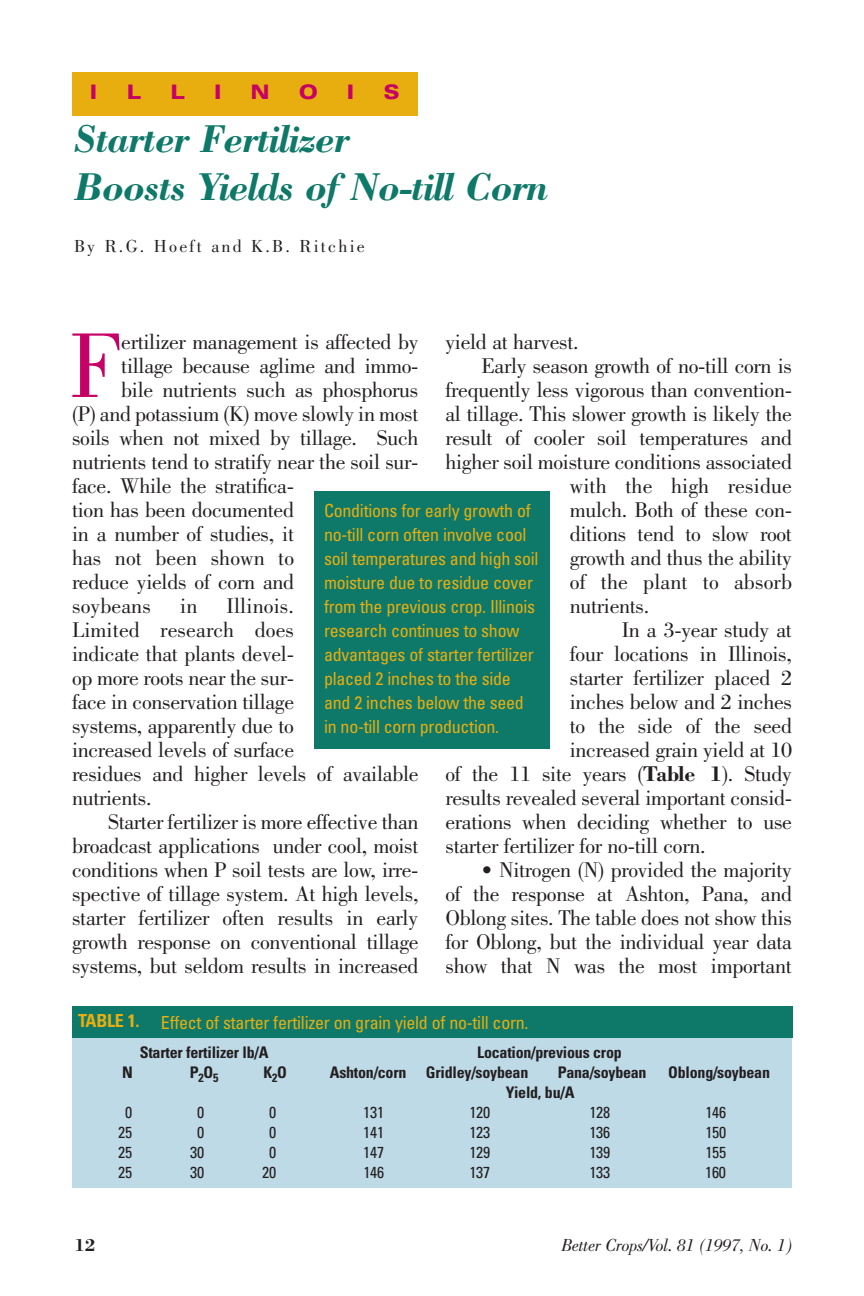
<style>
.page{position:relative;width:864px;height:1296px;background:#fff}
.page>*{position:absolute;margin:0;border:0;box-sizing:border-box;transform-origin:0 0}
.t1{font:95px "Bodoni";color:#c70266}
.t2{font:italic 700 40px/48px "Bodoni";letter-spacing:-.03em;color:#0e7969}
.t3{font:22px/24px "Bodoni";letter-spacing:-.015em;color:#231f20;text-align:justify}
.t4{font:22px "Bodoni";letter-spacing:.005em;color:#231f20}
.t5{font:900 expanded 20px "Univers";color:#c70266}
.t6{font:condensed 18px/24px "Univers";letter-spacing:-.015em;color:#e8ae0f}
.t7{font:italic 18px "Bodoni";letter-spacing:-.015em;color:#231f20}
.t8{font:18px "Bodoni";letter-spacing:.125em;color:#231f20}
.t9{font:700 18px "Bodoni";color:#231f20}
.t10{font:700 condensed 16px "Univers";letter-spacing:-.015em;color:#231f20}
.t11{font:condensed 16px "Univers";letter-spacing:-.015em;color:#231f20}
.s1{font-weight:700}
</style>
<div class="page">
<div style="left:72px;top:72px;width:346px;height:43px;background:#e8ae0f"></div>
<div style="left:314px;top:491px;width:236px;height:258px;background:#0e7969"></div>
<div style="left:72px;top:1006px;width:720px;height:32px;background:#0e7969"></div>
<div style="left:72px;top:1038px;width:720px;height:150px;background:#bedae7"></div>
<p class="t5" style="left:90px;top:84px;width:9px">I</p>
<p class="t5" style="left:126px;top:84px;width:16px">L</p>
<p class="t5" style="left:170px;top:84px;width:16px">L</p>
<p class="t5" style="left:214px;top:84px;width:9px">I</p>
<p class="t5" style="left:250px;top:84px;width:21px">N</p>
<p class="t5" style="left:299px;top:84px;width:21px">O</p>
<p class="t5" style="left:347px;top:84px;width:9px">I</p>
<p class="t5" style="left:383px;top:84px;width:18px">S</p>
<h2 class="t2" style="left:74px;top:119px;width:476px">Starter Fertilizer<br>Boosts Yields of No-till Corn</h2>
<p class="t8" style="left:74px;top:239px;width:292px">By R.G. Hoeft and K.B. Ritchie</p>
<h1 class="t1" style="left:69px;top:331px;width:54px">F</h1>
<p class="t3" style="left:121px;top:332px;width:299px">ertilizer management is affected by</p>
<p class="t3" style="left:446px;top:332px;width:135px">yield at harvest.</p>
<p class="t3" style="left:482px;top:356px;width:312px">Early season growth of no-till corn is</p>
<p class="t3" style="left:446px;top:380px;width:348px">frequently less vigorous than convention-</p>
<p class="t3" style="left:446px;top:404px;width:348px">al tillage. This slower growth is likely the</p>
<p class="t3" style="left:446px;top:428px;width:348px">result of cooler soil temperatures and</p>
<p class="t3" style="left:446px;top:452px;width:348px">higher soil moisture conditions associated</p>
<p class="t4" style="left:570px;top:478px;width:224px">with the high residue</p>
<p class="t3" style="left:570px;top:500px;width:224px">mulch. Both of these con-</p>
<p class="t3" style="left:570px;top:524px;width:224px">ditions tend to slow root</p>
<p class="t3" style="left:570px;top:548px;width:224px">growth and thus the ability</p>
<p class="t4" style="left:570px;top:574px;width:224px">of the plant to absorb</p>
<p class="t3" style="left:570px;top:596px;width:81px">nutrients.</p>
<p class="t3" style="left:622px;top:620px;width:172px">In a 3-year study at</p>
<p class="t3" style="left:570px;top:644px;width:224px">four locations in Illinois,</p>
<p class="t3" style="left:570px;top:668px;width:224px">starter fertilizer placed 2</p>
<p class="t3" style="left:570px;top:692px;width:224px">inches below and 2 inches</p>
<p class="t3" style="left:570px;top:716px;width:224px">to the side of the seed</p>
<p class="t3" style="left:570px;top:740px;width:224px">increased grain yield at 10</p>
<p class="t3" style="left:446px;top:764px;width:348px">of the 11 site years (<span class="s1">Table 1</span>). Study</p>
<p class="t3" style="left:446px;top:788px;width:348px">results revealed several important consid-</p>
<p class="t3" style="left:446px;top:812px;width:348px">erations when deciding whether to use</p>
<p class="t3" style="left:446px;top:836px;width:262px">starter fertilizer for no-till corn.</p>
<p class="t3" style="left:446px;top:860px;width:348px;text-indent:36px">• Nitrogen (N) provided the majority of the response at Ashton, Pana, and Oblong sites. The table does not show this for Oblong, but the individual year data show that N was the most important</p>
<p class="t3" style="left:121px;top:356px;width:299px">tillage because aglime and immo-</p>
<p class="t3" style="left:121px;top:380px;width:299px">bile nutrients such as phosphorus</p>
<p class="t3" style="left:72px;top:404px;width:348px">(P) and potassium (K) move slowly in most</p>
<p class="t3" style="left:72px;top:428px;width:348px">soils when not mixed by tillage. Such</p>
<p class="t3" style="left:72px;top:452px;width:348px">nutrients tend to stratify near the soil sur-</p>
<p class="t3" style="left:72px;top:476px;width:224px">face. While the stratifica-</p>
<p class="t3" style="left:72px;top:500px;width:224px">tion has been documented</p>
<p class="t3" style="left:72px;top:524px;width:224px">in a number of studies, it</p>
<p class="t4" style="left:72px;top:550px;width:224px">has not been shown to</p>
<p class="t3" style="left:72px;top:572px;width:224px">reduce yields of corn and</p>
<p class="t4" style="left:72px;top:598px;width:80px">soybeans</p>
<p class="t3" style="left:180px;top:596px;width:19px">in</p>
<p class="t6" style="left:324px;top:500px;width:216px">Conditions for early growth of no-till corn often involve cool soil temperatures and high soil moisture due to residue cover from the previous crop. Illinois research continues to show advantages of starter fertilizer placed 2 inches to the side and 2 inches below the seed in no-till corn production.</p>
<p class="t3" style="left:72px;top:596px;width:348px;text-align:left;text-indent:155px">Illinois.<br>Limited research does<br>indicate that plants devel-<br>op more roots near the sur-<br>face in conservation tillage<br>systems, apparently due to<br>increased levels of surface<br>residues and higher levels of available nutrients.</p>
<p class="t3" style="left:72px;top:812px;width:348px;text-indent:36px">Starter fertilizer is more effective than broadcast applications under cool, moist conditions when P soil tests are low, irre&shy;spective of tillage system. At high levels, starter fertilizer often results in early growth response on conventional tillage systems, but seldom results in increased</p>
<p class="t6" style="left:78px;top:1012px;width:452px"><span class="s1">TABLE 1.</span> Effect of starter fertilizer on grain yield of no-till corn.</p>
<p class="t10" style="left:140px;top:1047px;width:130px">Starter fertilizer lb/A</p>
<p class="t10" style="left:477px;top:1047px;width:146px">Location/previous crop</p>
<p class="t10" style="left:122px;top:1067px;width:12px">N</p>
<p class="t10" style="left:190px;top:1067px;width:30px">P<sub>2</sub>O<sub>5</sub></p>
<p class="t10" style="left:263px;top:1067px;width:25px">K<sub>2</sub>O</p>
<p class="t10" style="left:330px;top:1067px;width:200px">Ashton/corn Gridley/soybean</p>
<p class="t10" style="left:558px;top:1067px;width:90px">Pana/soybean</p>
<p class="t10" style="left:668px;top:1067px;width:103px">Oblong/soybean</p>
<p class="t10" style="left:506px;top:1087px;width:70px">Yield, bu/A</p>
<p class="t11" style="left:125px;top:1107px;width:9px">0</p>
<p class="t11" style="left:197px;top:1107px;width:9px">0</p>
<p class="t11" style="left:269px;top:1107px;width:9px">0</p>
<p class="t11" style="left:363px;top:1107px;width:22px">131</p>
<p class="t11" style="left:469px;top:1107px;width:22px">120</p>
<p class="t11" style="left:589px;top:1107px;width:22px">128</p>
<p class="t11" style="left:705px;top:1107px;width:22px">146</p>
<p class="t11" style="left:118px;top:1127px;width:15px">25</p>
<p class="t11" style="left:197px;top:1127px;width:9px">0</p>
<p class="t11" style="left:269px;top:1127px;width:9px">0</p>
<p class="t11" style="left:363px;top:1127px;width:22px">141</p>
<p class="t11" style="left:469px;top:1127px;width:22px">123</p>
<p class="t11" style="left:589px;top:1127px;width:22px">136</p>
<p class="t11" style="left:705px;top:1127px;width:22px">150</p>
<p class="t11" style="left:118px;top:1147px;width:15px">25</p>
<p class="t11" style="left:190px;top:1147px;width:15px">30</p>
<p class="t11" style="left:269px;top:1147px;width:9px">0</p>
<p class="t11" style="left:363px;top:1147px;width:22px">147</p>
<p class="t11" style="left:469px;top:1147px;width:22px">129</p>
<p class="t11" style="left:589px;top:1147px;width:22px">139</p>
<p class="t11" style="left:705px;top:1147px;width:22px">155</p>
<p class="t11" style="left:118px;top:1167px;width:15px">25</p>
<p class="t11" style="left:190px;top:1167px;width:15px">30</p>
<p class="t11" style="left:262px;top:1167px;width:15px">20</p>
<p class="t11" style="left:363px;top:1167px;width:22px">146</p>
<p class="t11" style="left:469px;top:1167px;width:22px">137</p>
<p class="t11" style="left:589px;top:1167px;width:22px">133</p>
<p class="t11" style="left:705px;top:1167px;width:22px">160</p>
<p class="t9" style="left:74px;top:1239px;width:23px">12</p>
<p class="t7" style="left:561px;top:1239px;width:232px">Better Crops/Vol. 81 (1997, No. 1)</p>
</div>
